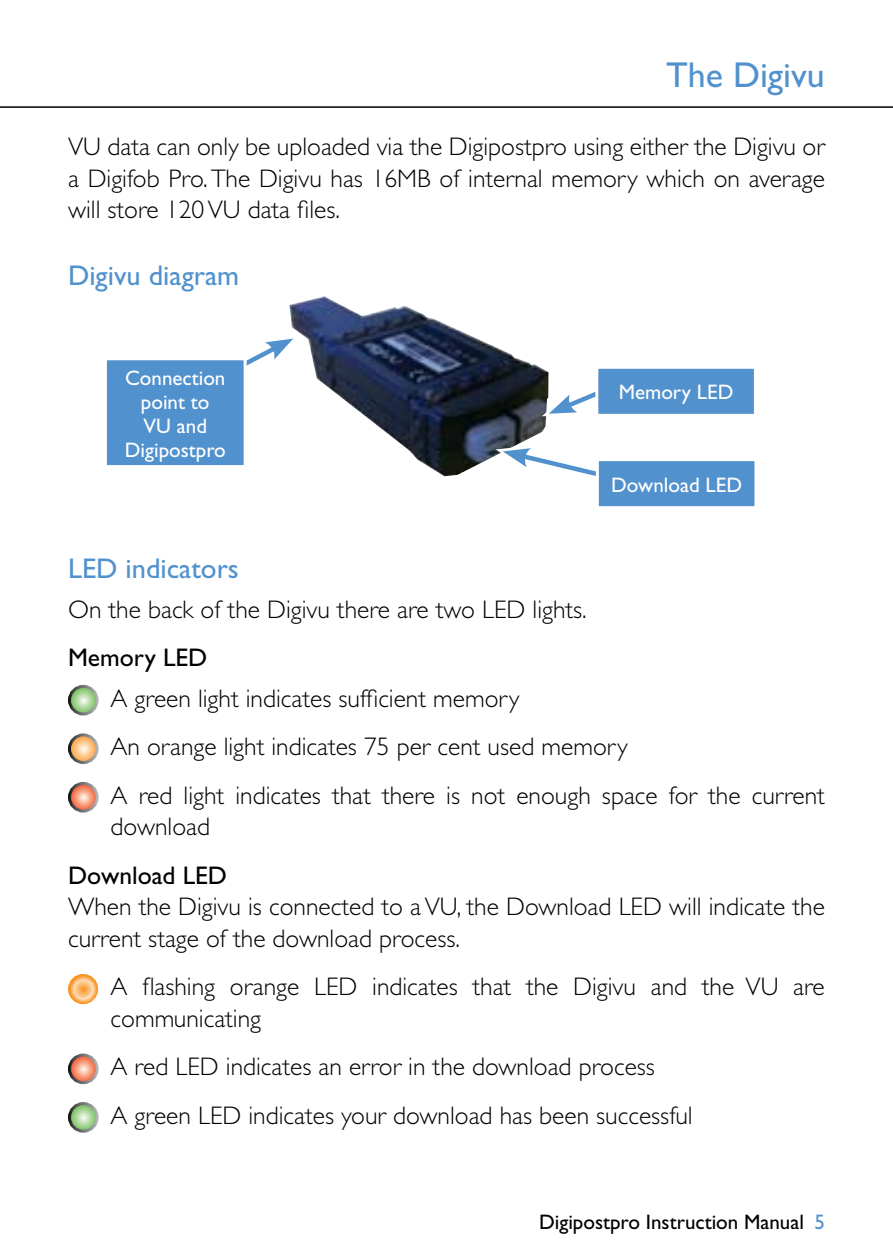
<style>
.page{position:relative;width:893px;height:1259px;background:#fff}
.page>*{position:absolute;margin:0;border:0;box-sizing:border-box;transform-origin:0 0}
.t1{font:36px "Gill Sans";color:#5191cd}
.t2{font:28.5px "Gill Sans";color:#5191cd}
.t3{font:300 25.5px/31.5px "Gill Sans";color:#000}
.t4{font:25.5px "Gill Sans";color:#000}
.t5{font:21px/24px "Gill Sans";color:#fff;text-align:center}
.t6{font:21px "Gill Sans";color:#000}
.s1{color:#5191cd}
</style>
<div class="page">
<hr style="left:0;top:106px;width:893px;height:2px;background:#000">
<svg style="left:70px;top:686px;width:27px;height:28px"></svg>
<div style="left:68px;top:685px;width:31px;height:30px;border:3px solid #fff;border-radius:50%"></div>
<svg style="left:70px;top:735px;width:27px;height:27px"></svg>
<div style="left:68px;top:733px;width:31px;height:31px;border:3px solid #fff;border-radius:50%"></div>
<svg style="left:70px;top:783px;width:27px;height:28px"></svg>
<div style="left:68px;top:782px;width:31px;height:30px;border:3px solid #fff;border-radius:50%"></div>
<svg style="left:71px;top:977px;width:24px;height:24px"></svg>
<div style="left:68px;top:974px;width:30px;height:30px;border:6px solid #fff;border-radius:50%"></div>
<svg style="left:70px;top:1055px;width:27px;height:27px"></svg>
<div style="left:68px;top:1053px;width:31px;height:31px;border:3px solid #fff;border-radius:50%"></div>
<svg style="left:70px;top:1103px;width:27px;height:28px"></svg>
<div style="left:68px;top:1102px;width:31px;height:30px;border:3px solid #fff;border-radius:50%"></div>
<img style="left:289px;top:296px;width:257px;height:180px">
<svg style="left:247px;top:335px;width:53px;height:58px"></svg>
<svg style="left:496px;top:444px;width:100px;height:32px"></svg>
<svg style="left:542px;top:367px;width:53px;height:51px"></svg>
<div style="left:105px;top:359px;width:140px;height:107px;background:#5191cd"></div>
<div style="left:104px;top:357px;width:143px;height:111px;border:3px solid #fff"></div>
<div style="left:597px;top:367px;width:158px;height:48px;background:#5191cd"></div>
<div style="left:595px;top:366px;width:162px;height:51px;border:3px solid #fff"></div>
<div style="left:597px;top:459px;width:159px;height:49px;background:#5191cd"></div>
<div style="left:596px;top:458px;width:161px;height:51px;border:3px solid #fff"></div>
<h1 class="t1" style="left:666px;top:54px;width:160px">The Digivu</h1>
<p class="t3" style="left:68px;top:131px;width:758px;text-align:justify">VU data can only be uploaded via the Digipostpro using either the Digivu or a Digifob Pro. The Digivu has 16MB of internal memory which on average will store 120 VU data files.</p>
<p class="t2" style="left:68px;top:259px;width:173px">Digivu diagram</p>
<p class="t5" style="left:125px;top:365px;width:102px">Connection point to<br>VU and<br>Digipostpro</p>
<p class="t5" style="left:619px;top:380px;width:116px">Memory LED</p>
<p class="t5" style="left:611px;top:472px;width:132px">Download LED</p>
<p class="t2" style="left:68px;top:552px;width:172px">LED indicators</p>
<p class="t3" style="left:68px;top:594px;width:520px">On the back of the Digivu there are two LED lights.</p>
<p class="t4" style="left:68px;top:643px;width:141px">Memory LED</p>
<p class="t3" style="left:111px;top:674px;width:716px;line-height:48.6px">A green light indicates sufficient memory<br>An orange light indicates 75 per cent used memory<br>A red light indicates that there is not enough space for the current</p>
<p class="t3" style="left:111px;top:811px;width:101px">download</p>
<p class="t4" style="left:68px;top:860px;width:161px">Download LED</p>
<p class="t3" style="left:68px;top:891px;width:758px">When the Digivu is connected to a VU, the Download LED will indicate the current stage of the download process.</p>
<p class="t3" style="left:111px;top:971px;width:716px">A flashing orange LED indicates that the Digivu and the VU are communicating</p>
<p class="t3" style="left:111px;top:1042px;width:584px;line-height:48.6px">A red LED indicates an error in the download process<br>A green LED indicates your download has been successful</p>
<p class="t6" style="left:539px;top:1209px;width:287px">Digipostpro Instruction Manual <span class="s1">5</span></p>
</div>
